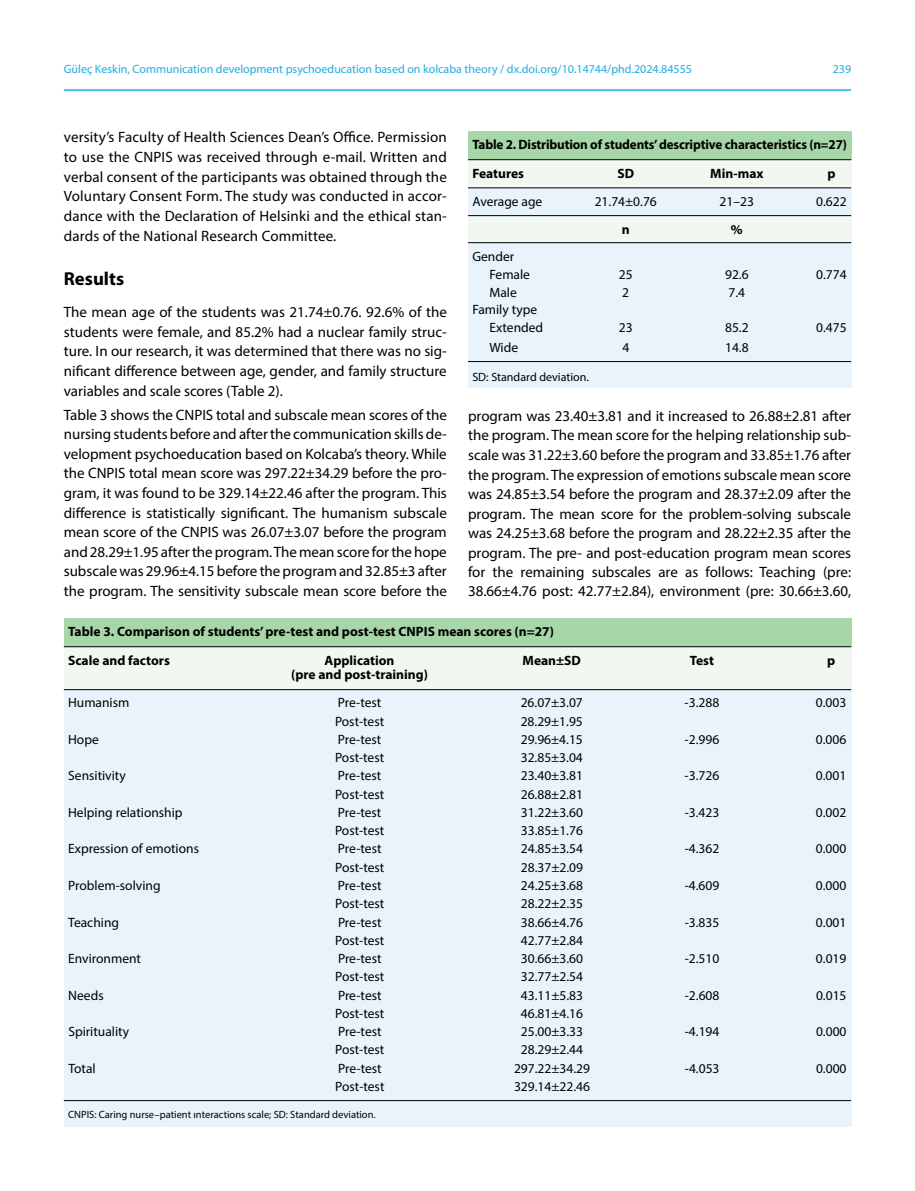
<style>
.page{position:relative;width:915px;height:1191px;background:#fff}
.page>*{position:absolute;margin:0;border:0;box-sizing:border-box;transform-origin:0 0}
.t1{font:700 18.75px "Myriad Pro";color:#000}
.t2{font:15px/19.6px "Myriad Pro";color:#000;text-align:justify}
.t3{font:13.5px/17.7px "Myriad Pro";color:#000}
.t4{font:700 13.5px/28.5px "Myriad Pro";color:#000}
.t5{font:12px "Myriad Pro";color:#21ade3}
.t6{font:12px "Myriad Pro";color:#000}
.t7{font:10.5px "Myriad Pro";color:#000}
</style>
<div class="page">
<hr style="left:64px;top:89px;width:786px;height:2px;background:#21ade3">
<div style="left:468px;top:243px;width:382px;height:145px;background:#e9f3fb"></div>
<div style="left:468px;top:188px;width:382px;height:28px;background:#e9f3fb"></div>
<div style="left:468px;top:159px;width:382px;height:29px;background:#f0f8f1"></div>
<div style="left:468px;top:216px;width:382px;height:27px;background:#f0f8f1"></div>
<div style="left:468px;top:131px;width:382px;height:28px;background:#a7d6a8"></div>
<hr style="left:468px;top:159px;width:382px;height:1px;background:#000">
<hr style="left:468px;top:188px;width:382px;height:1px;background:#000">
<hr style="left:468px;top:242px;width:382px;height:1px;background:#000">
<hr style="left:468px;top:215px;width:382px;height:1px;background:#000">
<hr style="left:468px;top:361px;width:382px;height:1px;background:#000">
<div style="left:64px;top:689px;width:786px;height:438px;background:#e9f3fb"></div>
<div style="left:64px;top:646px;width:786px;height:43px;background:#f0f8f1"></div>
<div style="left:64px;top:618px;width:786px;height:28px;background:#a7d6a8"></div>
<hr style="left:64px;top:646px;width:786px;height:1px;background:#000">
<hr style="left:64px;top:689px;width:786px;height:1px;background:#000">
<hr style="left:64px;top:1100px;width:786px;height:1px;background:#000">
<p class="t5" style="left:64px;top:61px;width:629px">Güleç Keskin, Communication development psychoeducation based on kolcaba theory / dx.doi.org/10.14744/phd.2024.84555</p>
<p class="t5" style="left:832px;top:61px;width:20px">239</p>
<p class="t2" style="left:64px;top:127px;width:384px">versity’s Faculty of Health Sciences Dean’s Office. Permission to use the CNPIS was received through e-mail. Written and verbal consent of the participants was obtained through the Voluntary Consent Form. The study was conducted in accor&shy;dance with the Declaration of Helsinki and the ethical stan&shy;dards of the National Research Committee.</p>
<p class="t1" style="left:64px;top:266px;width:62px">Results</p>
<p class="t2" style="left:64px;top:302px;width:384px">The mean age of the students was 21.74±0.76. 92.6% of the students were female, and 85.2% had a nuclear family struc&shy;ture. In our research, it was determined that there was no sig&shy;nificant difference between age, gender, and family structure variables and scale scores (Table 2).</p>
<p class="t2" style="left:64px;top:404px;width:384px">Table 3 shows the CNPIS total and subscale mean scores of the nursing students before and after the communication skills de&shy;velopment psychoeducation based on Kolcaba’s theory. While the CNPIS total mean score was 297.22±34.29 before the pro&shy;gram, it was found to be 329.14±22.46 after the program. This difference is statistically significant. The humanism subscale mean score of the CNPIS was 26.07±3.07 before the program and 28.29±1.95 after the program. The mean score for the hope subscale was 29.96±4.15 before the program and 32.85±3 after the program. The sensitivity subscale mean score before the</p>
<p class="t2" style="left:468px;top:406px;width:384px">program was 23.40±3.81 and it increased to 26.88±2.81 after the program. The mean score for the helping relationship sub&shy;scale was 31.22±3.60 before the program and 33.85±1.76 after the program. The expression of emotions subscale mean score was 24.85±3.54 before the program and 28.37±2.09 after the program. The mean score for the problem-solving subscale was 24.25±3.68 before the program and 28.22±2.35 after the program. The pre- and post-education program mean scores for the remaining subscales are as follows: Teaching (pre:<br>38.66±4.76 post: 42.77±2.84), environment (pre: 30.66±3.60,</p>
<p class="t4" style="left:472px;top:130px;width:376px">Table 2. Distribution of students’ descriptive characteristics (n=27)<br>Features</p>
<p class="t4" style="left:617px;top:159px;width:18px">SD</p>
<p class="t4" style="left:710px;top:159px;width:55px">Min-max</p>
<p class="t4" style="left:827px;top:159px;width:10px">p</p>
<p class="t3" style="left:472px;top:193px;width:71px">Average age</p>
<p class="t3" style="left:594px;top:193px;width:64px">21.74±0.76</p>
<p class="t3" style="left:719px;top:193px;width:36px">21–23</p>
<p class="t3" style="left:815px;top:193px;width:32px">0.622</p>
<p class="t4" style="left:621px;top:214px;width:9px">n</p>
<p class="t4" style="left:730px;top:214px;width:13px">%</p>
<p class="t3" style="left:489px;top:247px;width:42px;text-indent:-17px">Gender<br>Female</p>
<p class="t3" style="left:618px;top:265px;width:15px">25</p>
<p class="t3" style="left:724px;top:265px;width:25px">92.6</p>
<p class="t3" style="left:815px;top:265px;width:32px">0.774</p>
<p class="t3" style="left:489px;top:283px;width:29px">Male</p>
<p class="t3" style="left:622px;top:283px;width:8px">2</p>
<p class="t3" style="left:728px;top:283px;width:18px">7.4</p>
<p class="t3" style="left:489px;top:301px;width:55px;text-indent:-17px">Family type<br>Extended</p>
<p class="t3" style="left:618px;top:318px;width:15px">23</p>
<p class="t3" style="left:724px;top:318px;width:25px">85.2</p>
<p class="t3" style="left:815px;top:318px;width:32px">0.475</p>
<p class="t3" style="left:489px;top:338px;width:30px">Wide</p>
<p class="t3" style="left:622px;top:338px;width:8px">4</p>
<p class="t3" style="left:724px;top:338px;width:25px">14.8</p>
<p class="t6" style="left:472px;top:369px;width:118px">SD: Standard deviation.</p>
<p class="t4" style="left:68px;top:617px;width:487px">Table 3. Comparison of students’ pre-test and post-test CNPIS mean scores (n=27)<br>Scale and factors</p>
<p class="t4" style="left:324px;top:645px;width:71px">Application</p>
<p class="t4" style="left:522px;top:645px;width:60px">Mean±SD</p>
<p class="t4" style="left:689px;top:645px;width:26px">Test</p>
<p class="t4" style="left:826px;top:645px;width:10px">p</p>
<p class="t4" style="left:291px;top:660px;width:138px">(pre and post-training)</p>
<p class="t3" style="left:68px;top:694px;width:63px">Humanism</p>
<p class="t3" style="left:338px;top:694px;width:45px">Pre-test</p>
<p class="t3" style="left:520px;top:694px;width:64px">26.07±3.07</p>
<p class="t3" style="left:684px;top:694px;width:36px">-3.288</p>
<p class="t3" style="left:815px;top:694px;width:32px">0.003</p>
<p class="t3" style="left:335px;top:712px;width:51px">Post-test</p>
<p class="t3" style="left:520px;top:712px;width:64px">28.29±1.95</p>
<p class="t3" style="left:68px;top:730px;width:32px">Hope</p>
<p class="t3" style="left:338px;top:730px;width:45px">Pre-test</p>
<p class="t3" style="left:520px;top:730px;width:64px">29.96±4.15</p>
<p class="t3" style="left:684px;top:730px;width:36px">-2.996</p>
<p class="t3" style="left:815px;top:730px;width:32px">0.006</p>
<p class="t3" style="left:335px;top:748px;width:51px">Post-test</p>
<p class="t3" style="left:520px;top:748px;width:64px">32.85±3.04</p>
<p class="t3" style="left:68px;top:767px;width:59px">Sensitivity</p>
<p class="t3" style="left:338px;top:767px;width:45px">Pre-test</p>
<p class="t3" style="left:520px;top:767px;width:64px">23.40±3.81</p>
<p class="t3" style="left:684px;top:767px;width:36px">-3.726</p>
<p class="t3" style="left:815px;top:767px;width:32px">0.001</p>
<p class="t3" style="left:335px;top:785px;width:51px">Post-test</p>
<p class="t3" style="left:520px;top:785px;width:64px">26.88±2.81</p>
<p class="t3" style="left:68px;top:803px;width:116px">Helping relationship</p>
<p class="t3" style="left:338px;top:803px;width:45px">Pre-test</p>
<p class="t3" style="left:520px;top:803px;width:64px">31.22±3.60</p>
<p class="t3" style="left:684px;top:803px;width:36px">-3.423</p>
<p class="t3" style="left:815px;top:803px;width:32px">0.002</p>
<p class="t3" style="left:335px;top:821px;width:51px">Post-test</p>
<p class="t3" style="left:520px;top:821px;width:64px">33.85±1.76</p>
<p class="t3" style="left:68px;top:840px;width:132px">Expression of emotions</p>
<p class="t3" style="left:338px;top:840px;width:45px">Pre-test</p>
<p class="t3" style="left:520px;top:840px;width:64px">24.85±3.54</p>
<p class="t3" style="left:684px;top:840px;width:36px">-4.362</p>
<p class="t3" style="left:815px;top:840px;width:32px">0.000</p>
<p class="t3" style="left:335px;top:858px;width:51px">Post-test</p>
<p class="t3" style="left:520px;top:858px;width:64px">28.37±2.09</p>
<p class="t3" style="left:68px;top:876px;width:94px">Problem-solving</p>
<p class="t3" style="left:338px;top:876px;width:45px">Pre-test</p>
<p class="t3" style="left:520px;top:876px;width:64px">24.25±3.68</p>
<p class="t3" style="left:684px;top:876px;width:36px">-4.609</p>
<p class="t3" style="left:815px;top:876px;width:32px">0.000</p>
<p class="t3" style="left:335px;top:894px;width:51px">Post-test</p>
<p class="t3" style="left:520px;top:894px;width:64px">28.22±2.35</p>
<p class="t3" style="left:68px;top:913px;width:52px">Teaching</p>
<p class="t3" style="left:338px;top:913px;width:45px">Pre-test</p>
<p class="t3" style="left:520px;top:913px;width:64px">38.66±4.76</p>
<p class="t3" style="left:684px;top:913px;width:36px">-3.835</p>
<p class="t3" style="left:815px;top:913px;width:32px">0.001</p>
<p class="t3" style="left:335px;top:931px;width:51px">Post-test</p>
<p class="t3" style="left:520px;top:931px;width:64px">42.77±2.84</p>
<p class="t3" style="left:68px;top:949px;width:74px">Environment</p>
<p class="t3" style="left:338px;top:949px;width:45px">Pre-test</p>
<p class="t3" style="left:520px;top:949px;width:64px">30.66±3.60</p>
<p class="t3" style="left:684px;top:949px;width:36px">-2.510</p>
<p class="t3" style="left:815px;top:949px;width:32px">0.019</p>
<p class="t3" style="left:335px;top:967px;width:51px">Post-test</p>
<p class="t3" style="left:520px;top:967px;width:64px">32.77±2.54</p>
<p class="t3" style="left:68px;top:986px;width:37px">Needs</p>
<p class="t3" style="left:338px;top:986px;width:45px">Pre-test</p>
<p class="t3" style="left:520px;top:986px;width:64px">43.11±5.83</p>
<p class="t3" style="left:684px;top:986px;width:36px">-2.608</p>
<p class="t3" style="left:815px;top:986px;width:32px">0.015</p>
<p class="t3" style="left:335px;top:1004px;width:51px">Post-test</p>
<p class="t3" style="left:520px;top:1004px;width:64px">46.81±4.16</p>
<p class="t3" style="left:68px;top:1022px;width:62px">Spirituality</p>
<p class="t3" style="left:338px;top:1022px;width:45px">Pre-test</p>
<p class="t3" style="left:520px;top:1022px;width:64px">25.00±3.33</p>
<p class="t3" style="left:684px;top:1022px;width:36px">-4.194</p>
<p class="t3" style="left:815px;top:1022px;width:32px">0.000</p>
<p class="t3" style="left:335px;top:1040px;width:51px">Post-test</p>
<p class="t3" style="left:520px;top:1040px;width:64px">28.29±2.44</p>
<p class="t3" style="left:68px;top:1059px;width:29px">Total</p>
<p class="t3" style="left:338px;top:1059px;width:45px">Pre-test</p>
<p class="t3" style="left:514px;top:1059px;width:77px">297.22±34.29</p>
<p class="t3" style="left:684px;top:1059px;width:36px">-4.053</p>
<p class="t3" style="left:815px;top:1059px;width:32px">0.000</p>
<p class="t3" style="left:335px;top:1077px;width:51px">Post-test</p>
<p class="t3" style="left:514px;top:1077px;width:77px">329.14±22.46</p>
<p class="t7" style="left:68px;top:1108px;width:309px">CNPIS: Caring nurse–patient ınteractions scale; SD: Standard deviation.</p>
</div>
